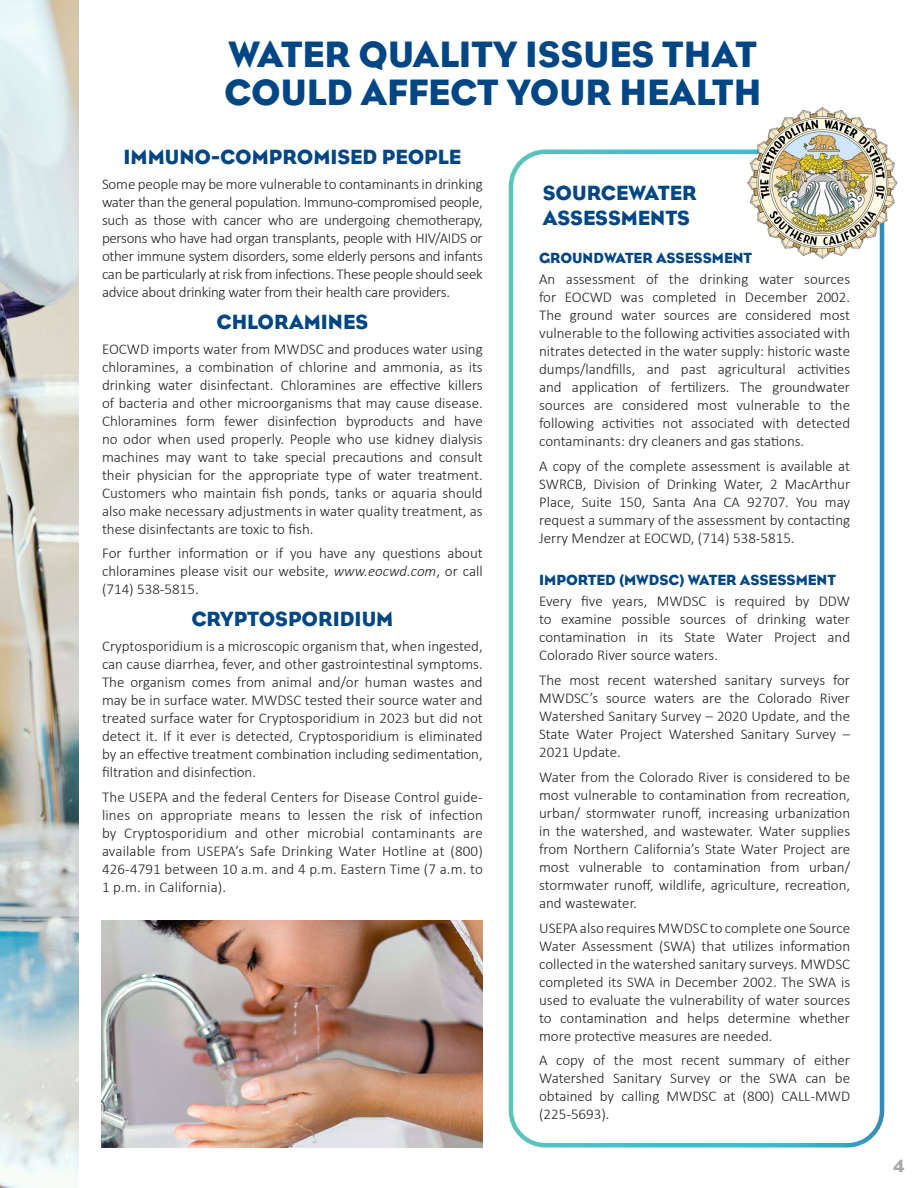
<style>
.page{position:relative;width:918px;height:1188px;background:#fff}
.page>*{position:absolute;margin:0;border:0;box-sizing:border-box;transform-origin:0 0}
.t1{font:37.5px/37.5px "Eagle";color:#004684}
.t2{font:21px/25.5px "Eagle";color:#004684}
.t3{font:18px "Eagle";color:#a8a9ad}
.t4{font:300 15px/18px "Calibri";color:#231f20;text-align:justify}
.t5{font:15px "Eagle";color:#004684}
.s1{font-style:italic}
</style>
<div class="page">
<img style="left:0;top:0;width:78px;height:1188px">
<div style="left:509px;top:150px;width:375px;height:998px;border:4px solid #fff;border-radius:34px"></div>
<img style="left:744px;top:108px;width:154px;height:155px">
<img style="left:101px;top:920px;width:382px;height:228px">
<h1 class="t1" style="left:224px;top:36px;width:539px">WATER QUALITY ISSUES THAT<br>COULD AFFECT YOUR HEALTH</h1>
<h2 class="t2" style="left:124px;top:144px;width:339px">IMMUNO-COMPROMISED PEOPLE</h2>
<p class="t4" style="left:102px;top:175px;width:382px">Some people may be more vulnerable to contaminants in drinking water than the general population. Immuno-compromised people, such as those with cancer who are undergoing chemotherapy, persons who have had organ transplants, people with HIV/AIDS or other immune system disorders, some elderly persons and infants can be particularly at risk from infections. These people should seek advice about drinking water from their health care providers.</p>
<h2 class="t2" style="left:217px;top:309px;width:153px">CHLORAMINES</h2>
<p class="t4" style="left:102px;top:339px;width:382px">EOCWD imports water from MWDSC and produces water using chloramines, a combination of chlorine and ammonia, as its drinking water disinfectant. Chloramines are effective killers of bacteria and other microorganisms that may cause disease.<br>Chloramines form fewer disinfection byproducts and have no odor when used properly. People who use kidney dialysis machines may want to take special precautions and consult their physician for the appropriate type of water treatment.<br>Customers who maintain fish ponds, tanks or aquaria should also make necessary adjustments in water quality treatment, as these disinfectants are toxic to fish.</p>
<p class="t4" style="left:102px;top:544px;width:382px">For further information or if you have any questions about chloramines please visit our website, <span class="s1">www.eocwd.com</span>, or call (714) 538-5815.</p>
<h2 class="t2" style="left:191px;top:606px;width:203px">CRYPTOSPORIDIUM</h2>
<p class="t4" style="left:102px;top:637px;width:382px">Cryptosporidium is a microscopic organism that, when ingested, can cause diarrhea, fever, and other gastrointestinal symptoms.<br>The organism comes from animal and/or human wastes and may be in surface water. MWDSC tested their source water and treated surface water for Cryptosporidium in 2023 but did not detect it. If it ever is detected, Cryptosporidium is eliminated by an effective treatment combination including sedimentation, filtration and disinfection.</p>
<p class="t4" style="left:102px;top:788px;width:382px">The USEPA and the federal Centers for Disease Control guide&shy;lines on appropriate means to lessen the risk of infection by Cryptosporidium and other microbial contaminants are available from USEPA’s Safe Drinking Water Hotline at (800)<br>426-4791 between 10 a.m. and 4 p.m. Eastern Time (7 a.m. to 1 p.m. in California).</p>
<h2 class="t2" style="left:543px;top:180px;width:155px">SOURCEWATER<br>ASSESSMENTS</h2>
<p class="t5" style="left:539px;top:249px;width:215px">GROUNDWATER ASSESSMENT</p>
<p class="t4" style="left:539px;top:270px;width:313px">An assessment of the drinking water sources for EOCWD was completed in December 2002.<br>The ground water sources are considered most vulnerable to the following activities associated with nitrates detected in the water supply: historic waste dumps/landfills, and past agricultural activities and application of fertilizers. The groundwater sources are considered most vulnerable to the following activities not associated with detected contaminants: dry cleaners and gas stations.</p>
<p class="t4" style="left:539px;top:457px;width:313px">A copy of the complete assessment is available at SWRCB, Division of Drinking Water, 2 MacArthur Place, Suite 150, Santa Ana CA 92707. You may request a summary of the assessment by contacting Jerry Mendzer at EOCWD, (714) 538-5815.</p>
<p class="t5" style="left:539px;top:571px;width:298px">IMPORTED (MWDSC) WATER ASSESSMENT</p>
<p class="t4" style="left:539px;top:592px;width:313px">Every five years, MWDSC is required by DDW to examine possible sources of drinking water contamination in its State Water Project and Colorado River source waters.</p>
<p class="t4" style="left:539px;top:671px;width:313px">The most recent watershed sanitary surveys for MWDSC’s source waters are the Colorado River Watershed Sanitary Survey – 2020 Update, and the State Water Project Watershed Sanitary Survey – 2021 Update.</p>
<p class="t4" style="left:539px;top:768px;width:313px">Water from the Colorado River is considered to be most vulnerable to contamination from recreation, urban/ stormwater runoff, increasing urbanization in the watershed, and wastewater. Water supplies from Northern California’s State Water Project are most vulnerable to contamination from urban/ stormwater runoff, wildlife, agriculture, recreation, and wastewater.</p>
<p class="t4" style="left:539px;top:918px;width:313px">USEPA also requires MWDSC to complete one Source Water Assessment (SWA) that utilizes information collected in the watershed sanitary surveys. MWDSC completed its SWA in December 2002. The SWA is used to evaluate the vulnerability of water sources to contamination and helps determine whether more protective measures are needed.</p>
<p class="t4" style="left:539px;top:1051px;width:313px">A copy of the most recent summary of either Watershed Sanitary Survey or the SWA can be obtained by calling MWDSC at (800) CALL-MWD (225-5693).</p>
<p class="t3" style="left:894px;top:1156px;width:13px">4</p>
</div>
